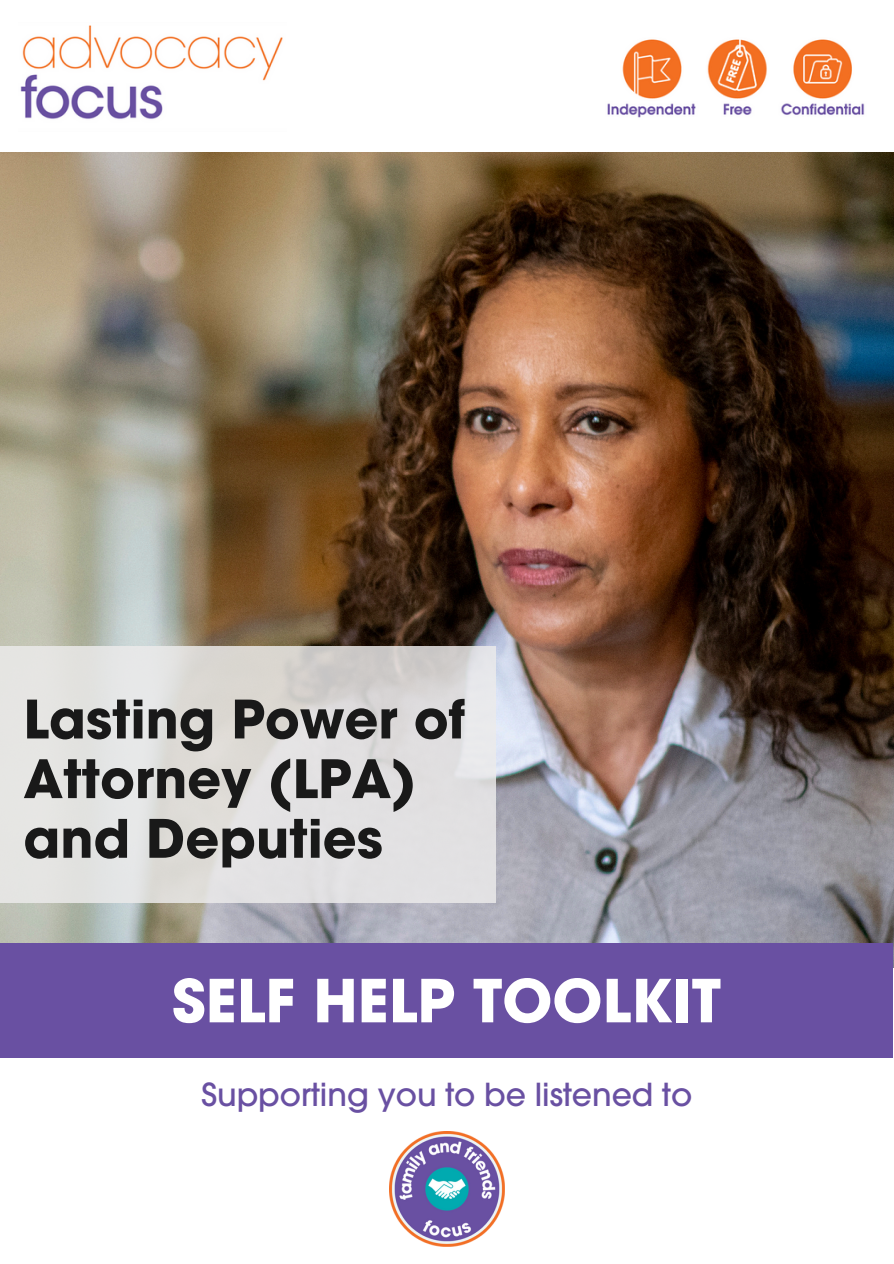
<style>
.page{position:relative;width:894px;height:1264px;background:#fff}
.page>*{position:absolute;margin:0;border:0;box-sizing:border-box;transform-origin:0 0}
.t1{font:700 58.8px "Avant Garde";color:#fff}
.t2{font:700 52.5px/59.7px "Avant Garde";color:#191919}
.t3{font:500 31.5px "Avant Garde";color:#6950a2}
</style>
<div class="page">
<img style="left:0;top:152px;width:893px;height:815px">
<img style="left:20px;top:25px;width:263px;height:94px">
<div style="left:0;top:943px;width:892px;height:114px;background:#6950a2"></div>
<img style="left:389px;top:1131px;width:115px;height:115px">
<svg style="left:0;top:646px;width:495px;height:256px;background:#e0dfdd"></svg>
<img style="left:607px;top:39px;width:258px;height:79px">
<p class="t2" style="left:23px;top:689px;width:443px">Lasting Power of<br>Attorney (LPA) and Deputies</p>
<p class="t1" style="left:172px;top:962px;width:550px">SELF HELP TOOLKIT</p>
<p class="t3" style="left:201px;top:1074px;width:492px">Supporting you to be listened to</p>
</div>
